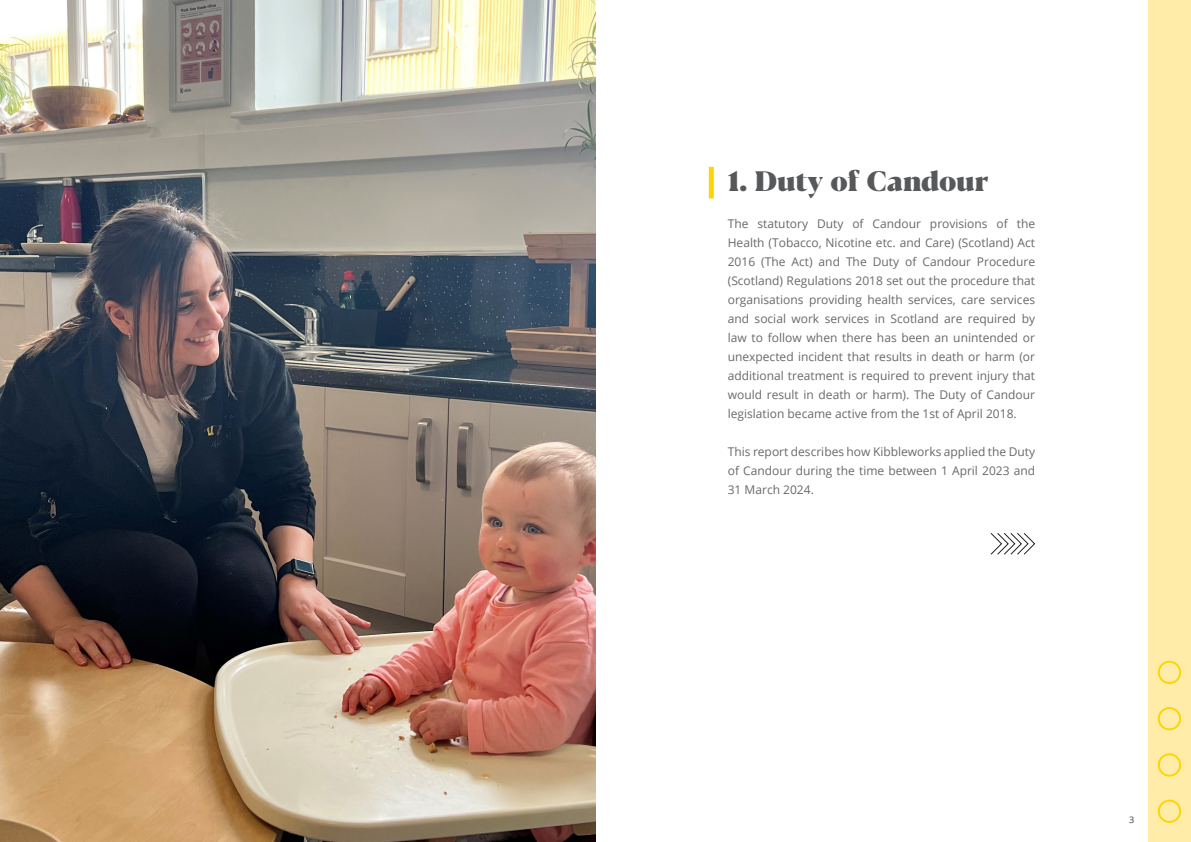
<style>
.page{position:relative;width:1191px;height:842px;background:#fff}
.page>*{position:absolute;margin:0;border:0;box-sizing:border-box;transform-origin:0 0}
.t1{font:800 28px "Blacker Display";color:#57585a}
.BODY_TEXT{font:12px/19px "Open Sans";color:#69696c;text-align:justify}
.t2{font:9px "Open Sans";color:#3e3e3f}
</style>
<div class="page">
<div style="left:1148px;top:0;width:43px;height:842px;background:#ffeca9"></div>
<div style="left:709px;top:167px;width:5px;height:31px;background:#fed503"></div>
<div style="left:1157px;top:800px;width:24px;height:23px;border:2px solid #fed503;border-radius:50%"></div>
<div style="left:1157px;top:753px;width:24px;height:24px;border:2px solid #fed503;border-radius:50%"></div>
<div style="left:1157px;top:707px;width:24px;height:23px;border:2px solid #fed503;border-radius:50%"></div>
<div style="left:1157px;top:661px;width:24px;height:23px;border:2px solid #fed503;border-radius:50%"></div>
<svg style="left:990px;top:533px;width:45px;height:22px"></svg>
<img style="left:0;top:0;width:595px;height:842px">
<p class="t1" style="left:728px;top:163px;width:262px">1. Duty of Candour</p>
<p class="BODY_TEXT" style="left:728px;top:213px;width:309px">The statutory Duty of Candour provisions of the Health (Tobacco, Nicotine etc. and Care) (Scotland) Act 2016 (The Act) and The Duty of Candour Procedure (Scotland) Regulations 2018 set out the procedure that organisations providing health services, care services and social work services in Scotland are required by law to follow when there has been an unintended or unexpected incident that results in death or harm (or additional treatment is required to prevent injury that would result in death or harm). The Duty of Candour legislation became active from the 1st of April 2018.</p>
<p class="BODY_TEXT" style="left:728px;top:441px;width:309px">This report describes how Kibbleworks applied the Duty of Candour during the time between 1 April 2023 and 31 March 2024.</p>
<p class="t2" style="left:1129px;top:814px;width:7px">3</p>
</div>
